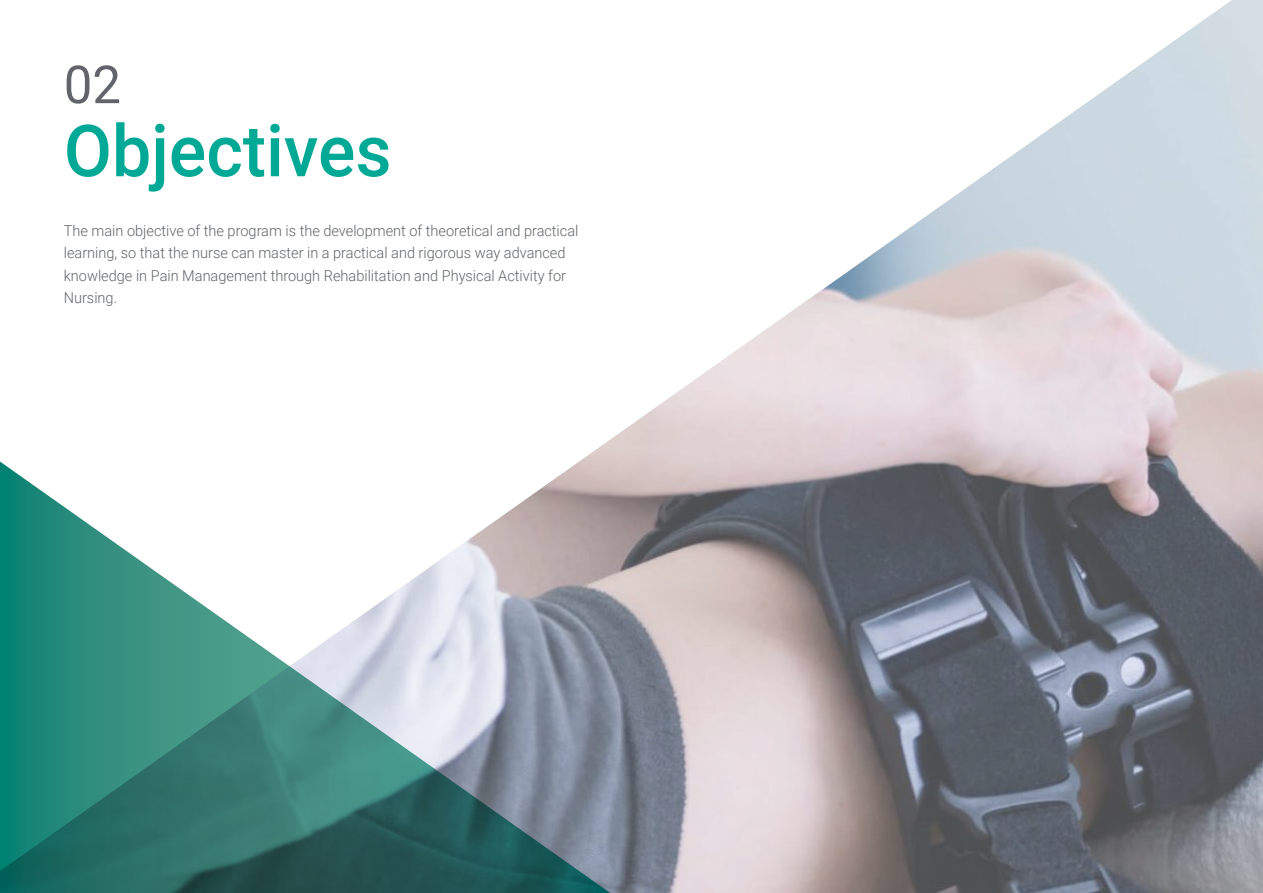
<style>
.page{position:relative;width:1263px;height:893px;background:#fff}
.page>*{position:absolute;margin:0;border:0;box-sizing:border-box;transform-origin:0 0}
.t1{font:500 72px "Roboto";color:#00a996}
.t2{font:52.5px "Roboto";color:#61646a}
.t3{font:300 15px/22.5px "Roboto";color:#61646a}
</style>
<div class="page">
<img style="left:601px;top:0;width:662px;height:893px">
<svg style="left:0;top:446px;width:640px;height:447px"></svg>
<h2 class="t2" style="left:64px;top:48px;width:59px">02</h2>
<h1 class="t1" style="left:64px;top:100px;width:329px">Objectives</h1>
<p class="t3" style="left:64px;top:218px;width:516px">The main objective of the program is the development of theoretical and practical learning, so that the nurse can master in a practical and rigorous way advanced knowledge in Pain Management through Rehabilitation and Physical Activity for Nursing.</p>
</div>
